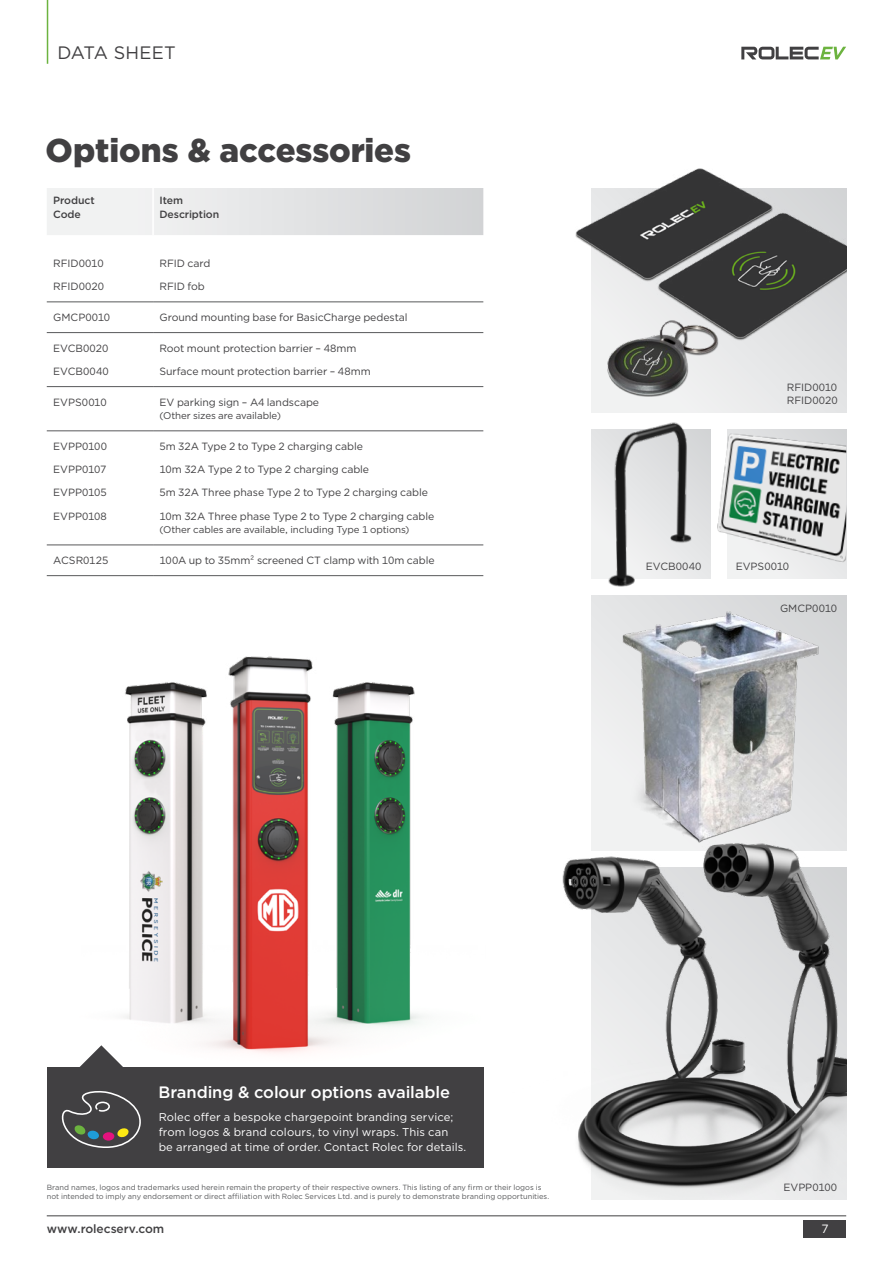
<style>
.page{position:relative;width:893px;height:1263px;background:#fff}
.page>*{position:absolute;margin:0;border:0;box-sizing:border-box;transform-origin:0 0}
.t1{font:900 33px "Gotham";letter-spacing:-.005em;color:#414042}
.t2{font:18px "Gotham";letter-spacing:.005em;color:#414042}
.t3{font:500 16.5px "Gotham";letter-spacing:-.005em;color:#fff}
.t4{font:500 12px "Gotham";letter-spacing:-.005em;color:#414042}
.t5{font:12px "Gotham";color:#fff}
.t6{font:11.25px/15px "Gotham";letter-spacing:.01em;color:#fff}
.t7{font:10.5px "Gotham";letter-spacing:-.005em;color:#414042}
.t8{font:500 10.5px/14.2px "Gotham";letter-spacing:-.01em;color:#414042}
.t9{font:9.75px "Gotham";letter-spacing:-.005em;color:#414042}
.t10{font:7.5px/9px "Gotham";color:#58595b}
</style>
<div class="page">
<div style="left:727px;top:429px;width:119px;height:149px;background:#eff0f0"></div>
<img style="left:123px;top:656px;width:361px;height:422px">
<hr style="left:47px;top:0;width:1px;height:64px;background:#6cb33f">
<hr style="left:47px;top:1215px;width:799px;height:1px;background:#414042">
<div style="left:804px;top:1220px;width:42px;height:18px;background:#414042"></div>
<svg style="left:741px;top:47px;width:105px;height:12px"></svg>
<img style="left:575px;top:168px;width:271px;height:266px">
<img style="left:591px;top:291px;width:140px;height:129px">
<img style="left:562px;top:850px;width:284px;height:349px">
<img style="left:715px;top:429px;width:131px;height:136px">
<img style="left:575px;top:417px;width:135px;height:170px">
<img style="left:591px;top:595px;width:255px;height:255px">
<svg style="left:47px;top:188px;width:436px;height:47px"></svg>
<hr style="left:152px;top:188px;width:2px;height:47px;background:#fff">
<hr style="left:47px;top:302px;width:106px;height:1px;background:#58595b">
<hr style="left:153px;top:302px;width:330px;height:1px;background:#58595b">
<hr style="left:47px;top:332px;width:106px;height:1px;background:#58595b">
<hr style="left:153px;top:332px;width:330px;height:1px;background:#58595b">
<hr style="left:47px;top:386px;width:106px;height:1px;background:#58595b">
<hr style="left:153px;top:386px;width:330px;height:1px;background:#58595b">
<hr style="left:47px;top:431px;width:106px;height:1px;background:#58595b">
<hr style="left:153px;top:431px;width:330px;height:1px;background:#58595b">
<hr style="left:47px;top:545px;width:106px;height:1px;background:#58595b">
<hr style="left:153px;top:545px;width:330px;height:1px;background:#58595b">
<hr style="left:47px;top:575px;width:106px;height:1px;background:#58595b">
<hr style="left:153px;top:575px;width:330px;height:1px;background:#58595b">
<div style="left:47px;top:1067px;width:436px;height:101px;background:#414042"></div>
<svg style="left:61px;top:1045px;width:83px;height:103px"></svg>
<h2 class="t2" style="left:57px;top:42px;width:120px">DATA SHEET</h2>
<h1 class="t1" style="left:46px;top:128px;width:367px">Options &amp; accessories</h1>
<p class="t8" style="left:53px;top:193px;width:43px">Product<br>Code</p>
<p class="t8" style="left:159px;top:193px;width:61px">Item<br>Description</p>
<p class="t7" style="left:53px;top:256px;width:52px">RFID0010</p>
<p class="t7" style="left:159px;top:256px;width:53px">RFID card</p>
<p class="t7" style="left:53px;top:280px;width:52px">RFID0020</p>
<p class="t7" style="left:159px;top:280px;width:47px">RFID fob</p>
<p class="t7" style="left:53px;top:310px;width:59px">GMCP0010</p>
<p class="t7" style="left:159px;top:310px;width:250px">Ground mounting base for BasicCharge pedestal</p>
<p class="t7" style="left:53px;top:341px;width:57px">EVCB0020</p>
<p class="t7" style="left:159px;top:341px;width:198px">Root mount protection barrier – 48mm</p>
<p class="t7" style="left:53px;top:364px;width:57px">EVCB0040</p>
<p class="t7" style="left:159px;top:364px;width:213px">Surface mount protection barrier – 48mm</p>
<p class="t7" style="left:53px;top:395px;width:55px">EVPS0010</p>
<p class="t7" style="left:159px;top:395px;width:161px">EV parking sign – A4 landscape</p>
<p class="t9" style="left:159px;top:409px;width:123px">(Other sizes are available)</p>
<p class="t7" style="left:53px;top:439px;width:55px">EVPP0100</p>
<p class="t7" style="left:159px;top:439px;width:205px">5m 32A Type 2 to Type 2 charging cable</p>
<p class="t7" style="left:53px;top:463px;width:55px">EVPP0107</p>
<p class="t7" style="left:159px;top:463px;width:211px">10m 32A Type 2 to Type 2 charging cable</p>
<p class="t7" style="left:53px;top:486px;width:55px">EVPP0105</p>
<p class="t7" style="left:159px;top:486px;width:270px">5m 32A Three phase Type 2 to Type 2 charging cable</p>
<p class="t7" style="left:53px;top:509px;width:55px">EVPP0108</p>
<p class="t7" style="left:159px;top:509px;width:276px">10m 32A Three phase Type 2 to Type 2 charging cable</p>
<p class="t9" style="left:159px;top:523px;width:252px">(Other cables are available, including Type 1 options)</p>
<p class="t7" style="left:53px;top:553px;width:57px">ACSR0125</p>
<p class="t7" style="left:159px;top:553px;width:277px">100A up to 35mm² screened CT clamp with 10m cable</p>
<p class="t7" style="left:787px;top:381px;width:52px">RFID0010</p>
<p class="t7" style="left:787px;top:393px;width:52px">RFID0020</p>
<p class="t7" style="left:646px;top:559px;width:57px">EVCB0040</p>
<p class="t7" style="left:736px;top:559px;width:55px">EVPS0010</p>
<p class="t7" style="left:780px;top:602px;width:59px">GMCP0010</p>
<h3 class="t3" style="left:158px;top:1081px;width:293px">Branding &amp; colour options available</h3>
<p class="t6" style="left:159px;top:1109px;width:309px">Rolec offer a bespoke chargepoint branding service; from logos &amp; brand colours, to vinyl wraps. This can<br>be arranged at time of order. Contact Rolec for details.</p>
<p class="t10" style="left:47px;top:1183px;width:504px">Brand names, logos and trademarks used herein remain the property of their respective owners. This listing of any firm or their logos is not intended to imply any endorsement or direct affiliation with Rolec Services Ltd. and is purely to demonstrate branding opportunities.</p>
<p class="t7" style="left:783px;top:1180px;width:55px">EVPP0100</p>
<p class="t4" style="left:47px;top:1221px;width:119px">www.rolecserv.com</p>
<p class="t5" style="left:821px;top:1221px;width:9px">7</p>
</div>
